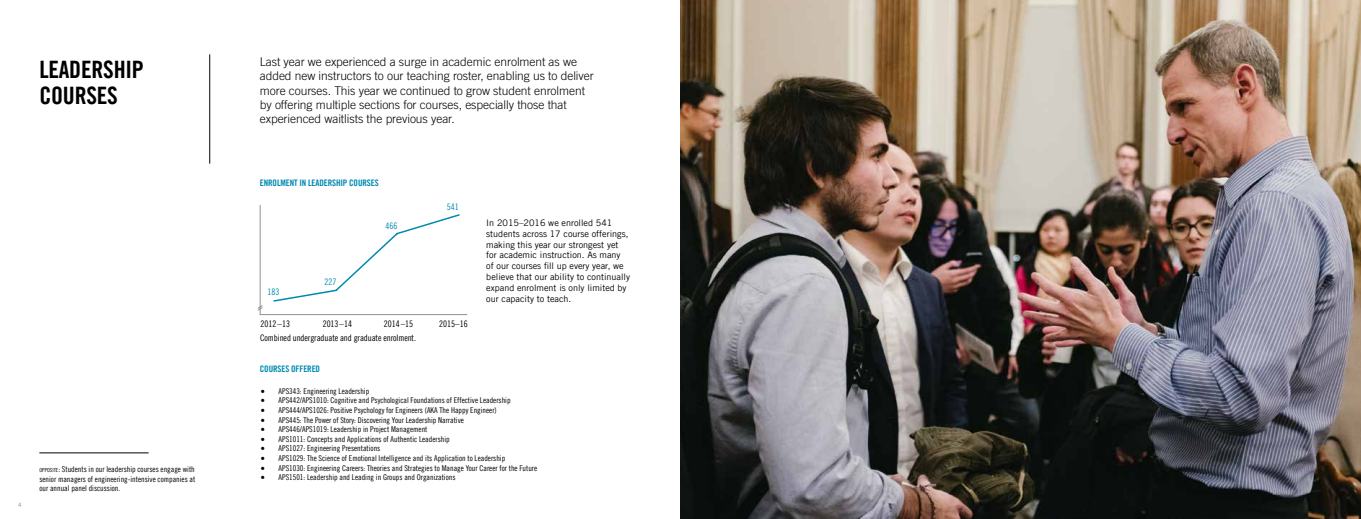
<style>
.page{position:relative;width:1361px;height:519px;background:#fff}
.page>*{position:absolute;margin:0;border:0;box-sizing:border-box;transform-origin:0 0}
.t1{font:24px/26px "Trade Gothic LT Com Bd Cn 20";letter-spacing:-.01em;color:#000}
.t2{font:300 12px/14.4px "Trade Gothic LT Com";letter-spacing:-.005em;color:#000}
.t3{font:9px/10.8px "Trade Gothic LT Com";color:#000}
.t4{font:9px "Trade Gothic LT Com Cn 18";letter-spacing:-.01em;color:#000}
.t5{font:9px "Trade Gothic LT Com Bd Cn 20";letter-spacing:-.01em;color:#008ab0}
.t6{font:9px "Trade Gothic LT Com Cn 18";color:#008ab0}
.t7{font:8px/9.6px "Trade Gothic LT Com Cn 18";color:#000;text-align:justify}
.t8{font:6px "Trade Gothic LT Com";color:#8f9090}
.s1{font-size:5.6px}
.s2{font-style:inherit}
.s3{font-family:"Minion Pro";font-size:12px}
</style>
<div class="page">
<hr style="left:209px;top:54px;width:1px;height:110px;background:#000">
<hr style="left:260px;top:205px;width:1px;height:109px;background:#8f9090">
<hr style="left:260px;top:314px;width:207px;height:1px;background:#8f9090">
<img style="left:680px;top:0;width:681px;height:519px">
<hr style="left:39px;top:452px;width:110px;height:1px;background:#000">
<svg style="left:273px;top:214px;width:187px;height:88px"></svg>
<svg style="left:257px;top:305px;width:6px;height:6px"></svg>
<h1 class="t1" style="left:39px;top:56px;width:106px">LEADERSHIP<br>COURSES</h1>
<p class="t2" style="left:260px;top:54px;width:335px">Last year we experienced a surge in academic enrolment as we added new instructors to our teaching roster, enabling us to deliver more courses. This year we continued to grow student enrolment by offering multiple sections for courses, especially those that experienced waitlists the previous year.</p>
<p class="t8" style="left:18px;top:501px;width:5px">4</p>
<p class="t7" style="left:39px;top:464px;width:157px"><span class="s1">OPPOSITE</span><span class="s2">:</span> Students in our leadership courses engage with senior managers of engineering-intensive companies at our annual panel discussion.</p>
<p class="t5" style="left:260px;top:177px;width:120px">ENROLMENT IN LEADERSHIP COURSES</p>
<p class="t6" style="left:267px;top:287px;width:13px">183</p>
<p class="t6" style="left:324px;top:276px;width:13px">227</p>
<p class="t6" style="left:385px;top:220px;width:13px">466</p>
<p class="t6" style="left:447px;top:202px;width:13px">541</p>
<p class="t3" style="left:486px;top:217px;width:145px">In 2015–2016 we enrolled 541 students across 17 course offerings, making this year our strongest yet for academic instruction. As many of our courses fill up every year, we believe that our ability to continually expand enrolment is only limited by our capacity to teach.</p>
<p class="t4" style="left:261px;top:319px;width:31px">2012–13</p>
<p class="t4" style="left:323px;top:319px;width:31px">2013–14</p>
<p class="t4" style="left:384px;top:319px;width:31px">2014–15</p>
<p class="t5" style="left:260px;top:363px;width:62px">COURSES OFFERED</p>
<p class="t7" style="left:261px;top:386px;width:110px"><span class="s3">•</span> APS343: Engineering Leadership</p>
<p class="t7" style="left:261px;top:395px;width:251px"><span class="s3">•</span> APS442/APS1010: Cognitive and Psychological Foundations of Effective Leadership</p>
<p class="t7" style="left:261px;top:405px;width:238px"><span class="s3">•</span> APS444/APS1026: Positive Psychology for Engineers (AKA The Happy Engineer)</p>
<p class="t7" style="left:261px;top:415px;width:205px"><span class="s3">•</span> APS445: The Power of Story: Discovering Your Leadership Narrative</p>
<p class="t7" style="left:261px;top:424px;width:168px"><span class="s3">•</span> APS446/APS1019: Leadership in Project Management</p>
<p class="t7" style="left:261px;top:434px;width:191px"><span class="s3">•</span> APS1011: Concepts and Applications of Authentic Leadership</p>
<p class="t7" style="left:261px;top:443px;width:121px"><span class="s3">•</span> APS1027: Engineering Presentations</p>
<p class="t7" style="left:261px;top:453px;width:246px"><span class="s3">•</span> APS1029: The Science of Emotional Intelligence and its Application to Leadership</p>
<p class="t7" style="left:261px;top:463px;width:278px"><span class="s3">•</span> APS1030: Engineering Careers: Theories and Strategies to Manage Your Career for the Future</p>
<p class="t7" style="left:261px;top:472px;width:196px"><span class="s3">•</span> APS1501: Leadership and Leading in Groups and Organizations</p>
<p class="t4" style="left:439px;top:319px;width:30px">2015–16</p>
<p class="t4" style="left:260px;top:333px;width:157px">Combined undergraduate and graduate enrolment.</p>
</div>
